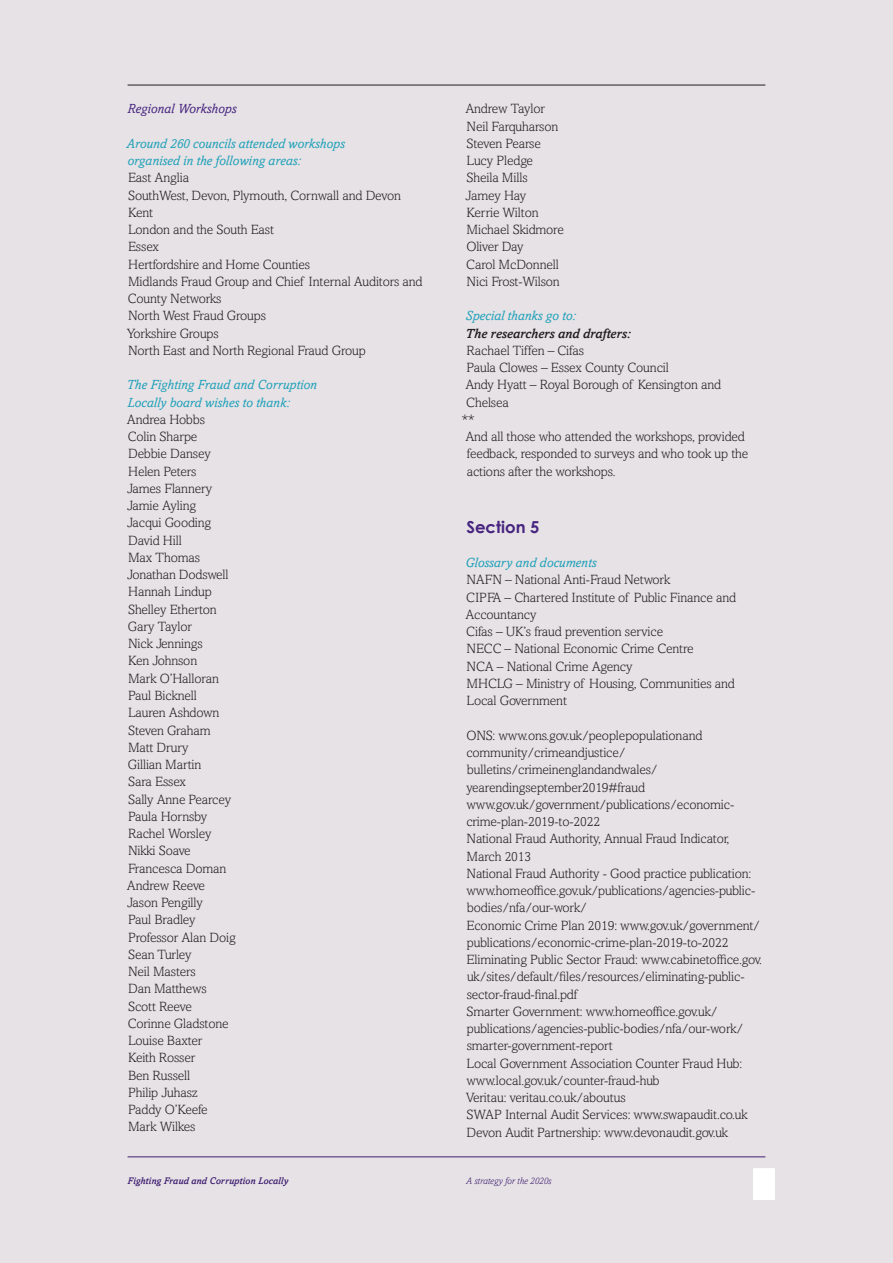
<style>
.page{position:relative;width:893px;height:1263px;background:#e6e2e5}
.page>*{position:absolute;margin:0;border:0;box-sizing:border-box;transform-origin:0 0}
.Intro{font:700 16.5px "Century Gothic";color:#472480}
.Intro-2{font:300 13.5px/17.2px "Amasis";letter-spacing:-.01em;color:#231f20}
.Intro-3{font:italic 13.5px/17.2px "Amasis";color:#1da0b9}
.Intro-4{font:italic 500 13.5px "Amasis";letter-spacing:-.01em;color:#231f20}
.Intro-5{font:italic 13.5px "Amasis";color:#472480}
.t1{font:italic 500 9.75px "Amasis";color:#472480}
.t2{font:italic 300 9.75px "Amasis";color:#472480}
</style>
<div class="page">
<hr style="left:128px;top:85px;width:637px;height:1px;background:#231f20">
<p class="Intro-5" style="left:127px;top:101px;width:111px">Regional Workshops</p>
<p class="Intro-3" style="left:126px;top:135px;width:220px">Around 260 councils attended workshops organised in the following areas:</p>
<p class="Intro-2" style="left:128px;top:169px;width:63px">East Anglia</p>
<p class="Intro-2" style="left:128px;top:186px;width:274px">SouthWest, Devon, Plymouth, Cornwall and Devon</p>
<p class="Intro-2" style="left:128px;top:204px;width:26px">Kent</p>
<p class="Intro-2" style="left:128px;top:221px;width:147px">London and the South East</p>
<p class="Intro-2" style="left:128px;top:238px;width:32px">Essex</p>
<p class="Intro-2" style="left:128px;top:255px;width:184px">Hertfordshire and Home Counties</p>
<p class="Intro-2" style="left:128px;top:273px;width:296px">Midlands Fraud Group and Chief Internal Auditors and<br>County Networks</p>
<p class="Intro-2" style="left:128px;top:307px;width:139px">North West Fraud Groups</p>
<p class="Intro-2" style="left:127px;top:324px;width:93px">Yorkshire Groups</p>
<p class="Intro-2" style="left:128px;top:342px;width:239px">North East and North Regional Fraud Group</p>
<p class="Intro-3" style="left:127px;top:376px;width:192px">The Fighting Fraud and Corruption<br>Locally board wishes to thank:</p>
<p class="Intro-2" style="left:127px;top:411px;width:80px">Andrea Hobbs</p>
<p class="Intro-2" style="left:128px;top:428px;width:71px">Colin Sharpe</p>
<p class="Intro-2" style="left:128px;top:445px;width:84px">Debbie Dansey</p>
<p class="Intro-2" style="left:128px;top:462px;width:70px">Helen Peters</p>
<p class="Intro-2" style="left:127px;top:480px;width:87px">James Flannery</p>
<p class="Intro-2" style="left:127px;top:497px;width:71px">Jamie Ayling</p>
<p class="Intro-2" style="left:127px;top:514px;width:86px">Jacqui Gooding</p>
<p class="Intro-2" style="left:128px;top:531px;width:55px">David Hill</p>
<p class="Intro-2" style="left:128px;top:549px;width:74px">Max Thomas</p>
<p class="Intro-2" style="left:127px;top:566px;width:103px">Jonathan Dodswell</p>
<p class="Intro-2" style="left:128px;top:583px;width:85px">Hannah Lindup</p>
<p class="Intro-2" style="left:128px;top:600px;width:90px">Shelley Etherton</p>
<p class="Intro-2" style="left:128px;top:618px;width:66px">Gary Taylor</p>
<p class="Intro-2" style="left:128px;top:635px;width:76px">Nick Jennings</p>
<p class="Intro-2" style="left:128px;top:652px;width:71px">Ken Johnson</p>
<p class="Intro-2" style="left:128px;top:669px;width:92px">Mark O’Halloran</p>
<p class="Intro-2" style="left:128px;top:687px;width:70px">Paul Bicknell</p>
<p class="Intro-2" style="left:128px;top:704px;width:93px">Lauren Ashdown</p>
<p class="Intro-2" style="left:128px;top:721px;width:84px">Steven Graham</p>
<p class="Intro-2" style="left:128px;top:738px;width:62px">Matt Drury</p>
<p class="Intro-2" style="left:128px;top:756px;width:75px">Gillian Martin</p>
<p class="Intro-2" style="left:128px;top:773px;width:59px">Sara Essex</p>
<p class="Intro-2" style="left:128px;top:790px;width:105px">Sally Anne Pearcey</p>
<p class="Intro-2" style="left:128px;top:807px;width:81px">Paula Hornsby</p>
<p class="Intro-2" style="left:128px;top:825px;width:85px">Rachel Worsley</p>
<p class="Intro-2" style="left:128px;top:842px;width:64px">Nikki Soave</p>
<p class="Intro-2" style="left:128px;top:859px;width:100px">Francesca Doman</p>
<p class="Intro-2" style="left:127px;top:876px;width:80px">Andrew Reeve</p>
<p class="Intro-2" style="left:127px;top:894px;width:77px">Jason Pengilly</p>
<p class="Intro-2" style="left:128px;top:911px;width:69px">Paul Bradley</p>
<p class="Intro-2" style="left:128px;top:928px;width:109px">Professor Alan Doig</p>
<p class="Intro-2" style="left:128px;top:945px;width:65px">Sean Turley</p>
<p class="Intro-2" style="left:128px;top:963px;width:69px">Neil Masters</p>
<p class="Intro-2" style="left:128px;top:980px;width:80px">Dan Matthews</p>
<p class="Intro-2" style="left:128px;top:997px;width:65px">Scott Reeve</p>
<p class="Intro-2" style="left:128px;top:1014px;width:102px">Corinne Gladstone</p>
<p class="Intro-2" style="left:128px;top:1032px;width:76px">Louise Baxter</p>
<p class="Intro-2" style="left:128px;top:1049px;width:69px">Keith Rosser</p>
<p class="Intro-2" style="left:128px;top:1066px;width:64px">Ben Russell</p>
<p class="Intro-2" style="left:128px;top:1083px;width:71px">Philip Juhasz</p>
<p class="Intro-2" style="left:128px;top:1101px;width:81px">Paddy O’Keefe</p>
<p class="Intro-2" style="left:128px;top:1118px;width:69px">Mark Wilkes</p>
<p class="Intro-2" style="left:465px;top:100px;width:81px">Andrew Taylor</p>
<p class="Intro-2" style="left:467px;top:117px;width:93px">Neil Farquharson</p>
<p class="Intro-2" style="left:467px;top:135px;width:76px">Steven Pearse</p>
<p class="Intro-2" style="left:467px;top:152px;width:68px">Lucy Pledge</p>
<p class="Intro-2" style="left:467px;top:169px;width:63px">Sheila Mills</p>
<p class="Intro-2" style="left:465px;top:186px;width:62px">Jamey Hay</p>
<p class="Intro-2" style="left:467px;top:204px;width:74px">Kerrie Wilton</p>
<p class="Intro-2" style="left:467px;top:221px;width:99px">Michael Skidmore</p>
<p class="Intro-2" style="left:466px;top:238px;width:59px">Oliver Day</p>
<p class="Intro-2" style="left:466px;top:255px;width:94px">Carol McDonnell</p>
<p class="Intro-2" style="left:467px;top:273px;width:95px">Nici Frost-Wilson</p>
<p class="Intro-3" style="left:465px;top:307px;width:112px">Special thanks go to:</p>
<p class="Intro-4" style="left:465px;top:325px;width:167px">The researchers and drafters:</p>
<p class="Intro-2" style="left:467px;top:342px;width:119px">Rachael Tiffen – Cifas</p>
<p class="Intro-2" style="left:467px;top:359px;width:204px">Paula Clowes – Essex County Council</p>
<p class="Intro-2" style="left:465px;top:376px;width:257px">Andy Hyatt – Royal Borough of Kensington and<br>Chelsea</p>
<p class="Intro-2" style="left:462px;top:411px;width:14px">**</p>
<p class="Intro-2" style="left:465px;top:428px;width:284px">And all those who attended the workshops, provided feedback, responded to surveys and who took up the actions after the workshops.</p>
<p class="Intro" style="left:466px;top:516px;width:74px">Section 5</p>
<p class="Intro-3" style="left:466px;top:554px;width:132px">Glossary and documents</p>
<p class="Intro-2" style="left:467px;top:571px;width:205px">NAFN – National Anti-Fraud Network</p>
<p class="Intro-2" style="left:465px;top:588px;width:272px">CIPFA – Chartered Institute of Public Finance and<br>Accountancy</p>
<p class="Intro-2" style="left:466px;top:623px;width:198px">Cifas – UK’s fraud prevention service</p>
<p class="Intro-2" style="left:467px;top:640px;width:228px">NECC – National Economic Crime Centre</p>
<p class="Intro-2" style="left:467px;top:657px;width:167px">NCA – National Crime Agency</p>
<p class="Intro-2" style="left:467px;top:675px;width:270px">MHCLG – Ministry of Housing, Communities and<br>Local Government</p>
<p class="Intro-2" style="left:466px;top:726px;width:238px">ONS: www.ons.gov.uk/peoplepopulationand</p>
<p class="Intro-2" style="left:466px;top:744px;width:193px">community/crimeandjustice/ bulletins/crimeinenglandandwales/ yearendingseptember2019#fraud</p>
<p class="Intro-2" style="left:466px;top:795px;width:269px">www.gov.uk/government/publications/economic&shy;crime-plan-2019-to-2022</p>
<p class="Intro-2" style="left:467px;top:830px;width:264px">National Fraud Authority, Annual Fraud Indicator,<br>March 2013</p>
<p class="Intro-2" style="left:467px;top:864px;width:290px">National Fraud Authority - Good practice publication: www.homeoffice.gov.uk/publications/agencies-public&shy;bodies/nfa/our-work/</p>
<p class="Intro-2" style="left:467px;top:916px;width:295px">Economic Crime Plan 2019: www.gov.uk/government/ publications/economic-crime-plan-2019-to-2022</p>
<p class="Intro-2" style="left:467px;top:951px;width:297px">Eliminating Public Sector Fraud: www.cabinetoffice.gov. uk/sites/default/files/resources/eliminating-public&shy;sector-fraud-final.pdf</p>
<p class="Intro-2" style="left:467px;top:1002px;width:278px">Smarter Government: www.homeoffice.gov.uk/ publications/agencies-public-bodies/nfa/our-work/ smarter-government-report</p>
<p class="Intro-2" style="left:467px;top:1054px;width:277px">Local Government Association Counter Fraud Hub: www.local.gov.uk/counter-fraud-hub</p>
<p class="Intro-2" style="left:466px;top:1089px;width:161px">Veritau: veritau.co.uk/aboutus</p>
<p class="Intro-2" style="left:467px;top:1106px;width:283px">SWAP Internal Audit Services: www.swapaudit.co.uk</p>
<p class="Intro-2" style="left:467px;top:1123px;width:263px">Devon Audit Partnership: www.devonaudit.gov.uk</p>
<p class="t1" style="left:128px;top:1174px;width:162px">Fighting Fraud and Corruption Locally</p>
<p class="t2" style="left:466px;top:1175px;width:87px">A strategy for the 2020s</p>
</div>
